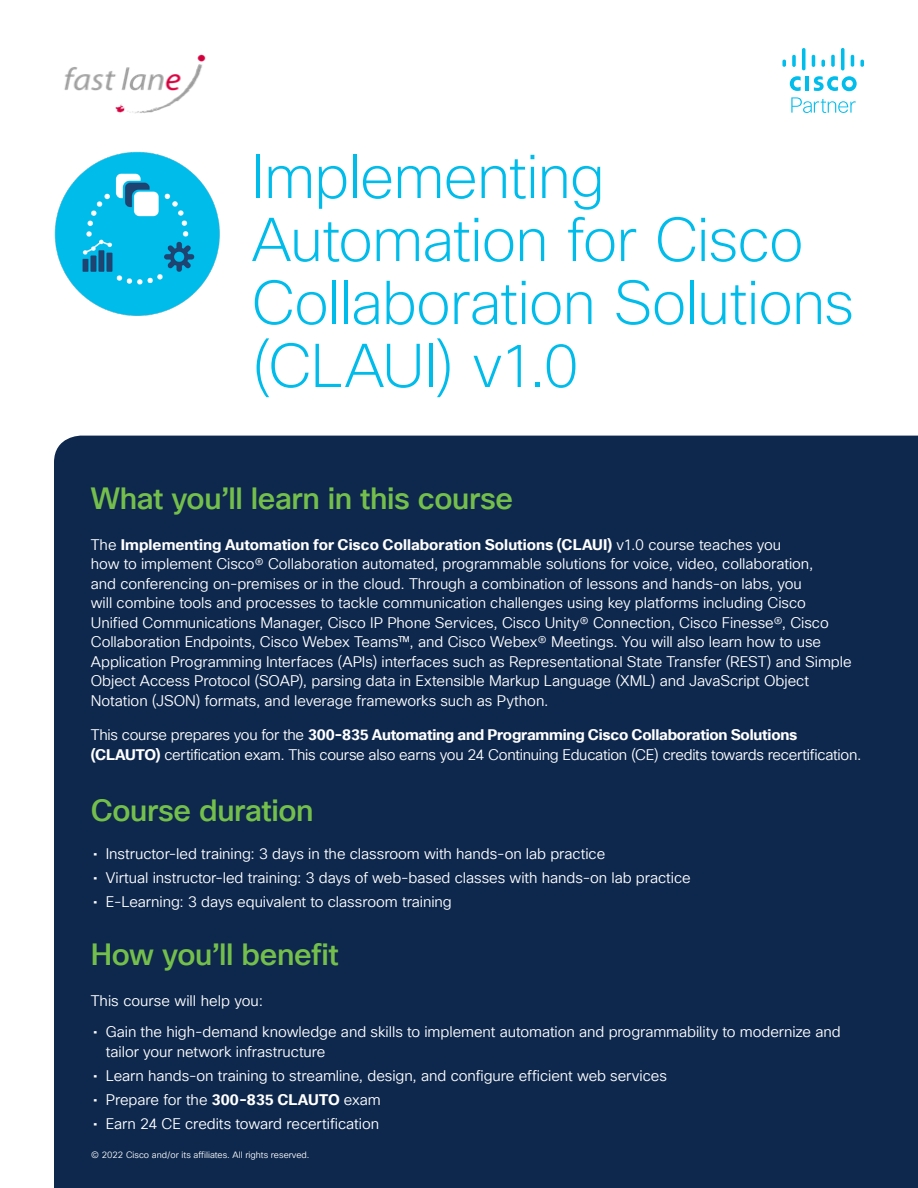
<style>
.page{position:relative;width:918px;height:1188px;background:#fff}
.page>*{position:absolute;margin:0;border:0;box-sizing:border-box;transform-origin:0 0}
.Title_Headline{font:200 60px/63px "Cisco Sans TT";letter-spacing:-.015em;color:#00bceb}
.Intro_Heading-Green{font:500 30px "Cisco Sans TT";letter-spacing:-.015em;color:#74bf4b}
.Body_White{font:15px/19.5px "Cisco Sans TT Light";letter-spacing:-.005em;color:#fff}
.Footer_white{font:9px "Cisco Sans TT Light";color:#fff}
.s1{font-family:"Cisco Sans TT";font-weight:700}
.s2{font-family:"Cisco Sans TT"}
</style>
<div class="page">
<svg style="left:790px;top:76px;width:67px;height:37px"></svg>
<svg style="left:782px;top:60px;width:4px;height:7px"></svg>
<svg style="left:792px;top:54px;width:4px;height:13px"></svg>
<svg style="left:802px;top:48px;width:4px;height:22px"></svg>
<svg style="left:812px;top:54px;width:3px;height:13px"></svg>
<svg style="left:821px;top:60px;width:4px;height:7px"></svg>
<svg style="left:831px;top:54px;width:4px;height:13px"></svg>
<svg style="left:841px;top:48px;width:4px;height:22px"></svg>
<svg style="left:851px;top:54px;width:3px;height:13px"></svg>
<svg style="left:860px;top:59px;width:4px;height:8px"></svg>
<div style="left:54px;top:436px;width:864px;height:752px;background:#0d274d"></div>
<img style="left:54px;top:151px;width:166px;height:165px">
<img style="left:64px;top:54px;width:142px;height:60px">
<p class="Title_Headline" style="left:252px;top:147px;width:604px">Implementing<br>Automation for Cisco<br>Collaboration Solutions (CLAUI) v1.0</p>
<p class="Intro_Heading-Green" style="left:91px;top:479px;width:424px">What you’ll learn in this course</p>
<p class="Body_White" style="left:91px;top:535px;width:762px">The <span class="s1">Implementing Automation for Cisco Collaboration Solutions (CLAUI)</span> v1.0 course teaches you<br>how to implement Cisco® Collaboration automated, programmable solutions for voice, video, collaboration,<br>and conferencing on-premises or in the cloud. Through a combination of lessons and hands-on labs, you<br>will combine tools and processes to tackle communication challenges using key platforms including Cisco Unified Communications Manager, Cisco IP Phone Services, Cisco Unity® Connection, Cisco Finesse®, Cisco Collaboration Endpoints, Cisco Webex Teams™, and Cisco Webex® Meetings. You will also learn how to use Application Programming Interfaces (APIs) interfaces such as Representational State Transfer (REST) and Simple Object Access Protocol (SOAP), parsing data in Extensible Markup Language (XML) and JavaScript Object Notation (JSON) formats, and leverage frameworks such as Python.</p>
<p class="Body_White" style="left:91px;top:726px;width:772px">This course prepares you for the <span class="s1">300-835 Automating and Programming Cisco Collaboration Solutions (CLAUTO)</span> certification exam. This course also earns you 24 Continuing Education (CE) credits towards recertification.</p>
<p class="Intro_Heading-Green" style="left:91px;top:791px;width:224px">Course duration</p>
<p class="Body_White" style="left:93px;top:844px;width:514px"><span class="s2">•</span> Instructor-led training: 3 days in the classroom with hands-on lab practice</p>
<p class="Body_White" style="left:93px;top:868px;width:599px"><span class="s2">•</span> Virtual instructor-led training: 3 days of web-based classes with hands-on lab practice</p>
<p class="Body_White" style="left:93px;top:892px;width:360px"><span class="s2">•</span> E-Learning: 3 days equivalent to classroom training</p>
<p class="Intro_Heading-Green" style="left:91px;top:935px;width:249px">How you’ll benefit</p>
<p class="Body_White" style="left:91px;top:991px;width:174px">This course will help you:</p>
<p class="Body_White" style="left:106px;top:1023px;width:736px;text-indent:-13px"><span class="s2">•</span> Gain the high-demand knowledge and skills to implement automation and programmability to modernize and tailor your network infrastructure</p>
<p class="Body_White" style="left:93px;top:1066px;width:575px"><span class="s2">•</span> Learn hands-on training to streamline, design, and configure efficient web services</p>
<p class="Body_White" style="left:93px;top:1090px;width:289px"><span class="s2">•</span> Prepare for the <span class="s1">300-835 CLAUTO</span> exam</p>
<p class="Body_White" style="left:93px;top:1114px;width:288px"><span class="s2">•</span> Earn 24 CE credits toward recertification</p>
<p class="Footer_white" style="left:91px;top:1149px;width:220px">© 2022 Cisco and/or its affiliates. All rights reserved.</p>
</div>
